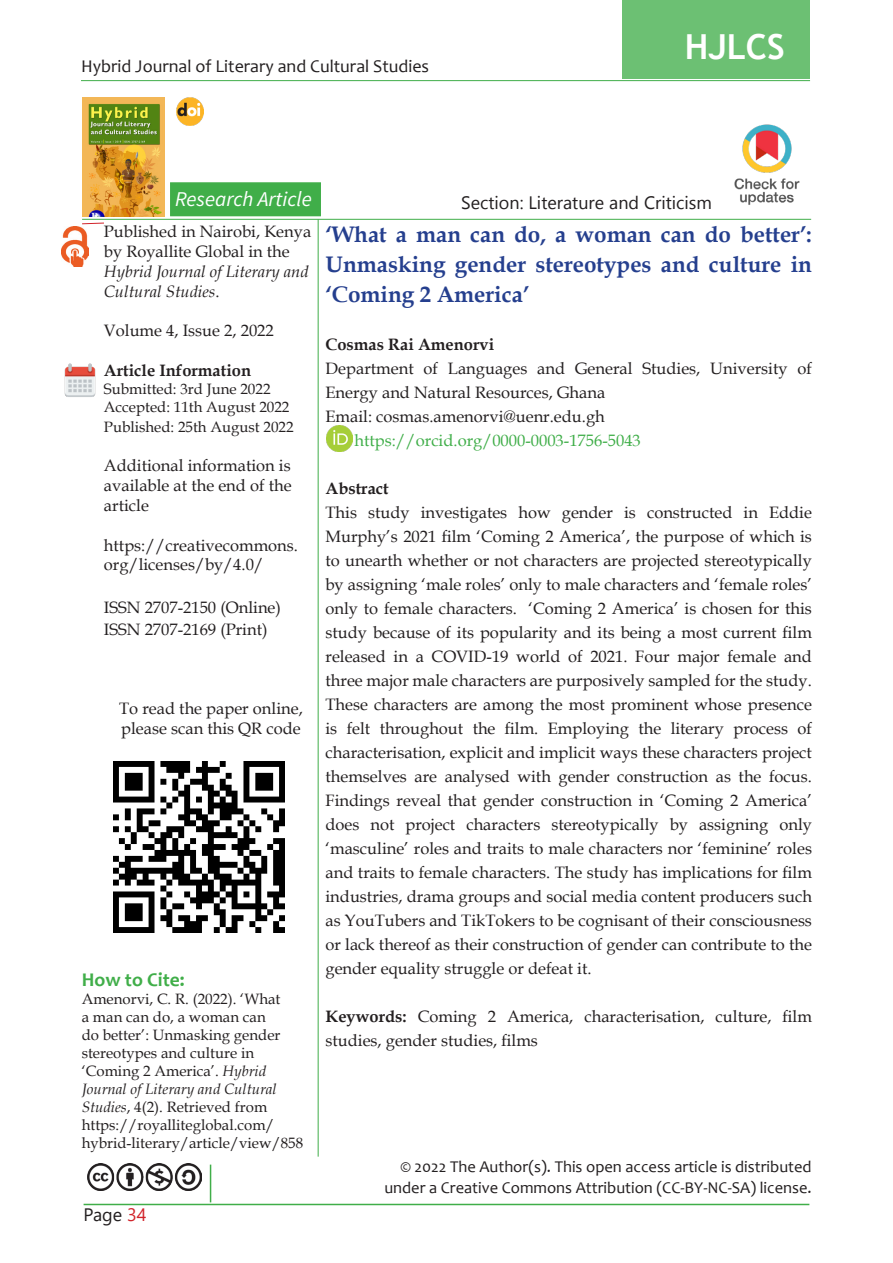
<style>
.page{position:relative;width:893px;height:1263px;background:#fff}
.page>*{position:absolute;margin:0;border:0;box-sizing:border-box;transform-origin:0 0}
.t1{font:700 34.5px "Trebuchet MS";color:#fff}
.t2{font:700 22.5px/30px "Book Antiqua";color:#253f8e;text-align:justify}
.t3{font:italic 21px "Source Sans Variable";letter-spacing:.02em;color:#fff}
.t4{font:700 19.5px "Candara";color:#40ae49}
.t5{font:18px "Candara";color:#231f20}
.t6{font:18px "Gadugi";color:#231f20}
.t7{font:18px "Segoe UI";color:#231f20}
.t8{font:16.5px/24px "Book Antiqua";color:#231f20}
.t9{font:16.5px/21px "Candara";color:#231f20;text-align:right}
.t10{font:700 16.5px "Book Antiqua";color:#231f20}
.t11{font:italic 16.5px/19.8px "Book Antiqua";color:#231f20}
.t12{font:16.5px "Book Antiqua";color:#40ae49}
.t13{font:15px/18px "Book Antiqua";color:#231f20}
.s1{font-style:normal}
.s2{font-style:italic}
.s3{color:#d1232a}
.s4{font-weight:700}
</style>
<div class="page">
<hr style="left:84px;top:1204px;width:725px;height:1px;background:#40ae49">
<hr style="left:81px;top:80px;width:729px;height:1px;background:#40ae49">
<img style="left:64px;top:363px;width:32px;height:34px">
<img style="left:734px;top:124px;width:66px;height:81px">
<img style="left:62px;top:227px;width:27px;height:40px">
<img style="left:82px;top:98px;width:83px;height:119px">
<div style="left:623px;top:0;width:187px;height:78px;background:#6cc073"></div>
<hr style="left:318px;top:219px;width:1px;height:937px;background:#40ae49">
<div style="left:170px;top:182px;width:151px;height:34px;background:#40ae49;border:2px solid #40ae49"></div>
<img style="left:87px;top:1163px;width:115px;height:27px">
<hr style="left:210px;top:1164px;width:1px;height:38px;background:#40ae49">
<img style="left:176px;top:98px;width:28px;height:27px">
<hr style="left:82px;top:219px;width:729px;height:1px;background:#40ae49">
<svg style="left:82px;top:223px;width:22px;height:1px"></svg>
<img style="left:326px;top:426px;width:26px;height:26px">
<img style="left:113px;top:762px;width:171px;height:171px">
<p class="t5" style="left:81px;top:55px;width:350px">Hybrid Journal of Literary and Cultural Studies</p>
<h1 class="t1" style="left:685px;top:25px;width:101px">HJLCS</h1>
<p class="t3" style="left:175px;top:186px;width:138px">Research Article</p>
<p class="t6" style="left:461px;top:192px;width:252px">Section: Literature and Criticism</p>
<p class="t8" style="left:104px;top:221px;width:209px;line-height:19.8px">Published in Nairobi, Kenya by Royallite Global in the</p>
<p class="t11" style="left:104px;top:261px;width:206px">Hybrid Journal of Literary and<br>Cultural Studies<span class="s1">.</span></p>
<p class="t8" style="left:104px;top:318px;width:171px">Volume 4, Issue 2, 2022</p>
<p class="t10" style="left:104px;top:359px;width:149px">Article Information</p>
<p class="t13" style="left:104px;top:379px;width:187px">Submitted: 3rd June 2022<br>Accepted: 11th August 2022</p>
<p class="t13" style="left:104px;top:417px;width:191px">Published: 25th August 2022</p>
<p class="t8" style="left:104px;top:455px;width:189px;line-height:19.8px;text-align:justify">Additional information is available at the end of the article</p>
<p class="t8" style="left:104px;top:535px;width:196px;line-height:19.8px">https://creativecommons. org/licenses/by/4.0/</p>
<p class="t8" style="left:104px;top:595px;width:179px;line-height:22.5px">ISSN 2707-2150 (Online)<br>ISSN 2707-2169 (Print)</p>
<p class="t8" style="left:119px;top:698px;width:185px;line-height:19.8px">To read the paper online, please scan this QR code</p>
<p class="t4" style="left:82px;top:968px;width:105px">How to Cite:</p>
<p class="t13" style="left:82px;top:990px;width:223px">Amenorvi, C. R. (2022). ‘What<br>a man can do, a woman can<br>do better’: Unmasking gender stereotypes and culture in ‘Coming 2 America’. <span class="s2">Hybrid<br>Journal of Literary and Cultural<br>Studies</span>, 4(2). Retrieved from https://royalliteglobal.com/ hybrid-literary/article/view/858</p>
<p class="t7" style="left:84px;top:1198px;width:64px">Page <span class="s3">34</span></p>
<h2 class="t2" style="left:325px;top:219px;width:488px">‘What a man can do, a woman can do better’:<br>Unmasking gender stereotypes and culture in ‘Coming 2 America’</h2>
<p class="t10" style="left:325px;top:333px;width:170px">Cosmas Rai Amenorvi</p>
<p class="t8" style="left:325px;top:356px;width:488px">Department of Languages and General Studies, University of<br>Energy and Natural Resources, Ghana<br>Email: cosmas.amenorvi@uenr.edu.gh</p>
<p class="t12" style="left:354px;top:429px;width:288px">https://orcid.org/0000-0003-1756-5043</p>
<p class="t10" style="left:325px;top:477px;width:65px">Abstract</p>
<p class="t8" style="left:325px;top:500px;width:488px;text-align:justify">This study investigates how gender is constructed in Eddie Murphy’s 2021 film ‘Coming 2 America’, the purpose of which is to unearth whether or not characters are projected stereotypically by assigning ‘male roles’ only to male characters and ‘female roles’ only to female characters. ‘Coming 2 America’ is chosen for this study because of its popularity and its being a most current film released in a COVID-19 world of 2021. Four major female and three major male characters are purposively sampled for the study.<br>These characters are among the most prominent whose presence is felt throughout the film. Employing the literary process of characterisation, explicit and implicit ways these characters project themselves are analysed with gender construction as the focus.<br>Findings reveal that gender construction in ‘Coming 2 America’ does not project characters stereotypically by assigning only ‘masculine’ roles and traits to male characters nor ‘feminine’ roles and traits to female characters. The study has implications for film industries, drama groups and social media content producers such as YouTubers and TikTokers to be cognisant of their consciousness or lack thereof as their construction of gender can contribute to the gender equality struggle or defeat it.</p>
<p class="t8" style="left:325px;top:1004px;width:488px"><span class="s4">Keywords:</span> Coming 2 America, characterisation, culture, film studies, gender studies, films</p>
<p class="t9" style="left:384px;top:1156px;width:429px">© 2022 The Author(s). This open access article is distributed under a Creative Commons Attribution (CC-BY-NC-SA) license.</p>
</div>
